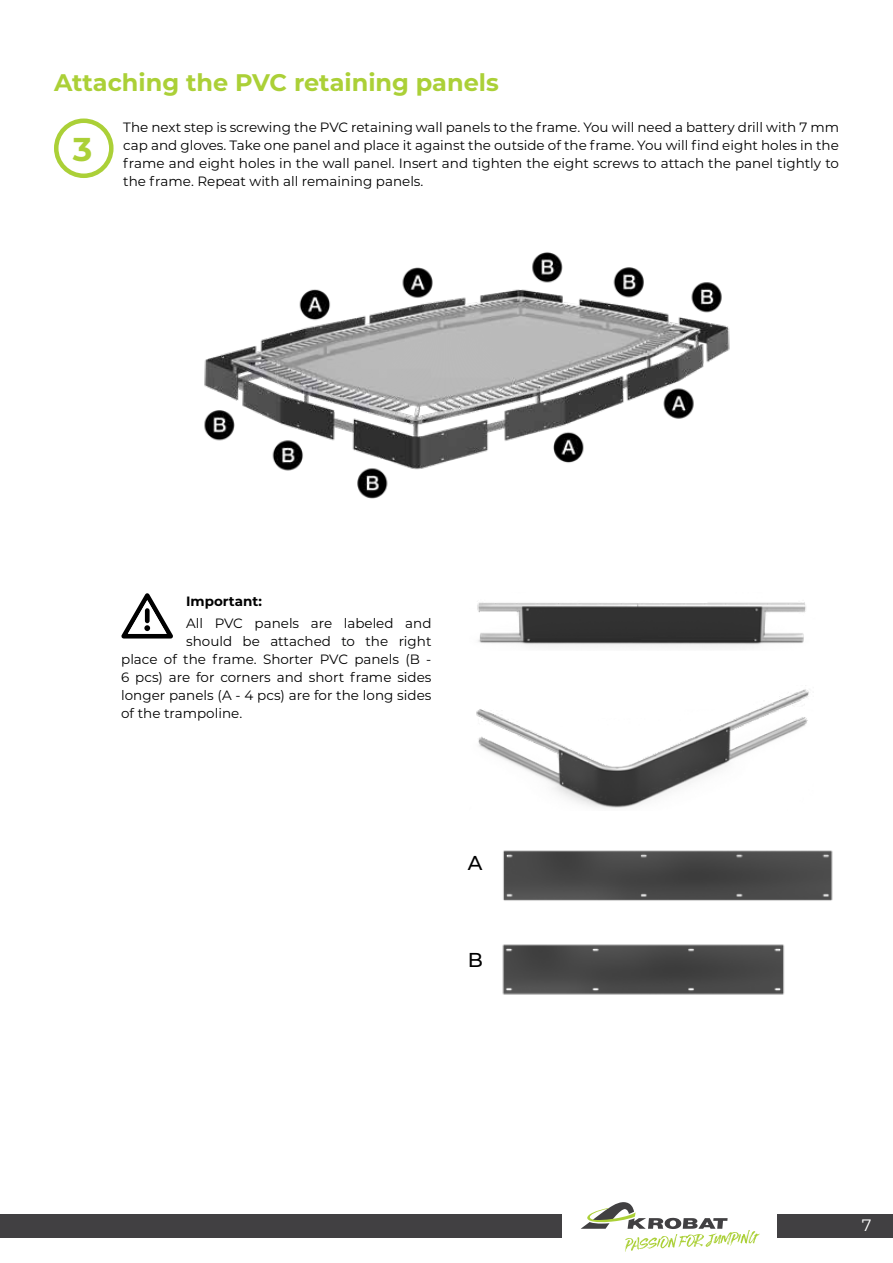
<style>
.page{position:relative;width:893px;height:1263px;background:#fff}
.page>*{position:absolute;margin:0;border:0;box-sizing:border-box;transform-origin:0 0}
.t1{font:700 33px "Montserrat";color:#abd037}
.t2{font:700 24px "Montserrat";color:#abd037}
.t3{font:500 19.95px "Montserrat";color:#000}
.t4{font:16.5px "Montserrat";color:#fff}
.t5{font:13.5px/18px "Montserrat";color:#000;text-align:justify}
.t6{font:700 13.5px "Montserrat";color:#000}
</style>
<div class="page">
<div style="left:0;top:1214px;width:562px;height:23px;background:#414042"></div>
<div style="left:777px;top:1214px;width:116px;height:23px;background:#414042"></div>
<svg style="left:581px;top:1202px;width:179px;height:50px"></svg>
<img style="left:477px;top:602px;width:329px;height:45px">
<img style="left:476px;top:689px;width:333px;height:119px">
<img style="left:503px;top:850px;width:330px;height:51px">
<img style="left:502px;top:944px;width:283px;height:51px">
<svg style="left:121px;top:593px;width:52px;height:45px"></svg>
<div style="left:54px;top:118px;width:60px;height:60px;border:4px solid #abd037;border-radius:50%"></div>
<img style="left:204px;top:252px;width:526px;height:247px">
<h2 class="t2" style="left:54px;top:65px;width:446px">Attaching the PVC retaining panels</h2>
<p class="t5" style="left:123px;top:118px;width:717px">The next step is screwing the PVC retaining wall panels to the frame. You will need a battery drill with 7 mm cap and gloves. Take one panel and place it against the outside of the frame. You will find eight holes in the frame and eight holes in the wall panel. Insert and tighten the eight screws to attach the panel tightly to the frame. Repeat with all remaining panels.</p>
<h1 class="t1" style="left:73px;top:126px;width:21px">3</h1>
<p class="t6" style="left:186px;top:591px;width:77px">Important:</p>
<p class="t5" style="left:186px;top:614px;width:247px">All PVC panels are labeled and</p>
<p class="t5" style="left:186px;top:632px;width:247px">should be attached to the right</p>
<p class="t5" style="left:121px;top:650px;width:312px">place of the frame. Shorter PVC panels (B -</p>
<p class="t5" style="left:121px;top:668px;width:312px">6 pcs) are for corners and short frame sides</p>
<p class="t5" style="left:121px;top:686px;width:312px">longer panels (A - 4 pcs) are for the long sides</p>
<p class="t5" style="left:121px;top:704px;width:123px">of the trampoline.</p>
<h3 class="t3" style="left:468px;top:849px;width:16px">A</h3>
<h3 class="t3" style="left:468px;top:945px;width:17px">B</h3>
<p class="t4" style="left:862px;top:1213px;width:11px">7</p>
</div>
